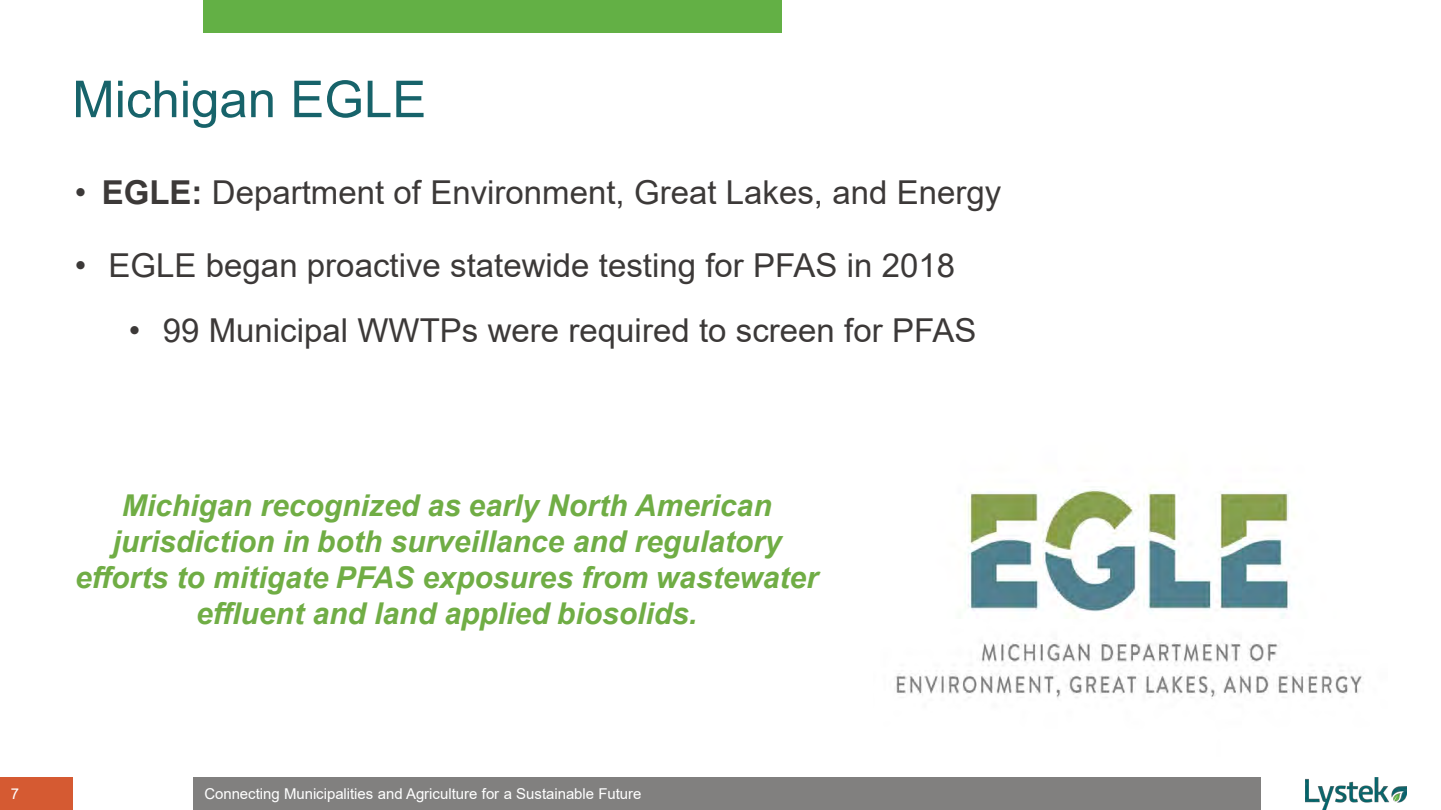
<style>
.page{position:relative;width:1441px;height:810px;background:#fff}
.page>*{position:absolute;margin:0;border:0;box-sizing:border-box;transform-origin:0 0}
.t1{font:51px "Arial";color:#17636a}
.t2{font:33px "Arial";color:#3c3938}
.t3{font:italic 700 30px/36px "Arial";color:#70ad45;text-align:center}
.t4{font:15px "Arial";color:#fff}
.s1{font-weight:700}
</style>
<div class="page">
<div style="left:194px;top:778px;width:1067px;height:32px;background:#81807f"></div>
<div style="left:203px;top:0;width:579px;height:33px;background:#63b045"></div>
<div style="left:0;top:778px;width:73px;height:32px;background:#d55a32"></div>
<img style="left:1305px;top:778px;width:100px;height:32px">
<img style="left:896px;top:489px;width:466px;height:210px">
<h1 class="t1" style="left:72px;top:80px;width:355px">Michigan EGLE</h1>
<p class="t2" style="left:75px;top:180px;width:927px">• <span class="s1">EGLE:</span> Department of Environment, Great Lakes, and Energy</p>
<p class="t2" style="left:75px;top:253px;width:881px">• EGLE began proactive statewide testing for PFAS in 2018</p>
<p class="t2" style="left:129px;top:318px;width:849px">• 99 Municipal WWTPs were required to screen for PFAS</p>
<p class="t3" style="left:75px;top:490px;width:744px">Michigan recognized as early North American jurisdiction in both surveillance and regulatory efforts to mitigate PFAS exposures from wastewater effluent and land applied biosolids.</p>
<p class="t4" style="left:11px;top:789px;width:10px">7</p>
<p class="t4" style="left:204px;top:789px;width:438px">Connecting Municipalities and Agriculture for a Sustainable Future</p>
</div>
